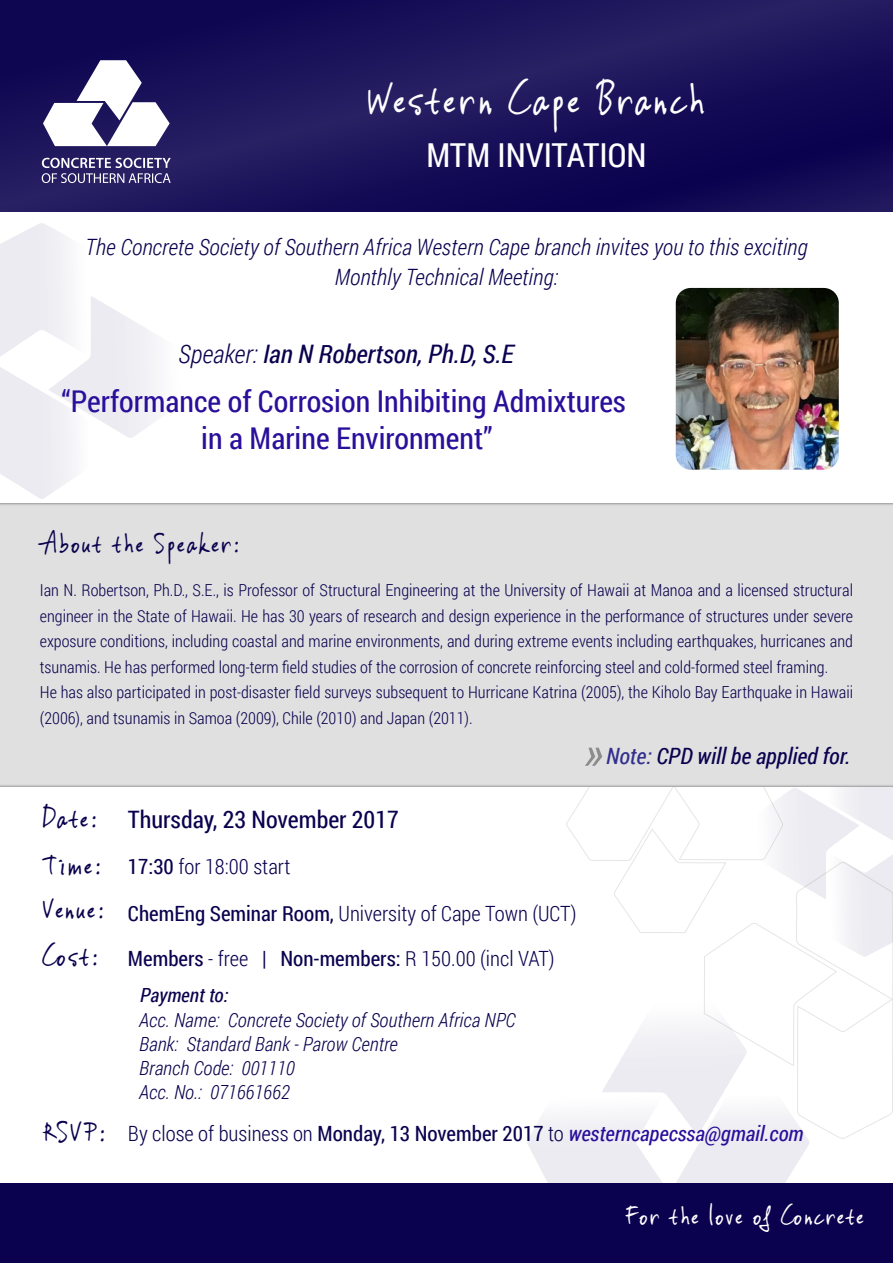
<style>
.page{position:relative;width:893px;height:1263px;background:#fff}
.page>*{position:absolute;margin:0;border:0;box-sizing:border-box;transform-origin:0 0}
.t1{font:48px "Vinc Hand";color:#fff}
.t2{font:33px "Roboto Condensed";color:#fff}
.t3{font:31.5px/44.2px "Vinc Hand";letter-spacing:.015em;color:#0a024e}
.t4{font:30px/37.5px "Roboto Condensed";color:#2a0f9b;text-align:center}
.t5{font:30px "Vinc Hand";letter-spacing:.005em;color:#0a024e}
.t6{font:28.5px "Vinc Hand";color:#fff}
.t7{font:italic 25.5px "Roboto Condensed";color:#0a024e}
.t8{font:24px "Roboto Condensed";color:#0a024e}
.t9{font:italic 300 22.5px/30px "Roboto Condensed";color:#0a024e;text-align:center}
.t10{font:italic 22.5px "Roboto Condensed";color:#0a024e}
.t11{font:300 21px "Roboto Condensed";color:#0a024e}
.t12{font:italic 21px "Roboto Condensed";color:#2a0f9b}
.t13{font:italic 300 19.5px/24px "Roboto Condensed";color:#0a024e}
.t14{font:italic 19.5px "Roboto Condensed";color:#0a024e}
.t15{font:300 16.5px/25.5px "Roboto Condensed";color:#0a024e}
.s1{font-weight:300}
.s2{font-family:"Vinc Hand";font-size:31.5px}
.s3{font-weight:400}
.s4{font-family:"Vinc Hand";font-weight:400;font-size:31.5px}
.s5{color:#332f8e}
.s6{font-family:"Vinc Hand";font-style:normal;font-size:31.5px;color:#0a024e}
.s7{font-weight:300;font-style:normal;color:#0a024e}
.s8{font-style:normal;color:#0a024e}
</style>
<div class="page">
<svg style="left:0;top:223px;width:154px;height:276px"></svg>
<div style="left:0;top:503px;width:893px;height:284px;background:#e0e0e0"></div>
<svg style="left:0;top:0;width:893px;height:211px;background:#191158"></svg>
<svg style="left:42px;top:158px;width:129px;height:25px;background:#615c8d"></svg>
<svg style="left:43px;top:60px;width:127px;height:86px"></svg>
<div style="left:0;top:1183px;width:893px;height:80px;background:#0a024e"></div>
<img style="left:676px;top:288px;width:163px;height:182px">
<svg style="left:527px;top:739px;width:366px;height:444px"></svg>
<h1 class="t1" style="left:367px;top:68px;width:341px">Western Cape Branch</h1>
<h2 class="t2" style="left:426px;top:132px;width:221px">MTM INVITATION</h2>
<h3 class="t9" style="left:85px;top:231px;width:724px">The Concrete Society of Southern Africa Western Cape branch invites you to this exciting<br>Monthly Technical Meeting:</h3>
<h3 class="t7" style="left:178px;top:336px;width:337px"><span class="s1">Speaker:</span> Ian N Robertson, Ph.D, S.E</h3>
<h3 class="t4" style="left:61px;top:381px;width:566px">“Performance of Corrosion Inhibiting Admixtures in a Marine Environment”</h3>
<h3 class="t5" style="left:39px;top:524px;width:202px">About the Speaker:</h3>
<p class="t15" style="left:40px;top:577px;width:815px">Ian N. Robertson, Ph.D., S.E., is Professor of Structural Engineering at the University of Hawaii at Manoa and a licensed structural engineer in the State of Hawaii. He has 30 years of research and design experience in the performance of structures under severe exposure conditions, including coastal and marine environments, and during extreme events including earthquakes, hurricanes and tsunamis. He has performed long-term field studies of the corrosion of concrete reinforcing steel and cold-formed steel framing.<br>He has also participated in post-disaster field surveys subsequent to Hurricane Katrina (2005), the Kiholo Bay Earthquake in Hawaii (2006), and tsunamis in Samoa (2009), Chile (2010) and Japan (2011).</p>
<h3 class="t8" style="left:42px;top:802px;width:358px"><span class="s2">Date:</span> Thursday, 23 November 2017</h3>
<h3 class="t3" style="left:42px;top:841px;width:64px">Time:<br>Venue:</h3>
<p class="t11" style="left:128px;top:852px;width:164px"><span class="s3">17:30</span> for 18:00 start</p>
<p class="t11" style="left:128px;top:899px;width:450px"><span class="s3">ChemEng Seminar Room,</span> University of Cape Town (UCT)</p>
<p class="t11" style="left:42px;top:944px;width:514px"><span class="s4">Cost:</span> <span class="s3">Members</span> - free <span class="s3">| Non-members:</span> R 150.00 (incl VAT)</p>
<p class="t14" style="left:140px;top:981px;width:90px">Payment to:</p>
<p class="t13" style="left:139px;top:1007px;width:378px">Acc. Name: Concrete Society of Southern Africa NPC<br>Bank: Standard Bank - Parow Centre<br>Branch Code: 001110<br>Acc. No.: 071661662</p>
<h3 class="t10" style="left:606px;top:741px;width:246px"><span class="s5">Note:</span> CPD will be applied for.</h3>
<p class="t12" style="left:42px;top:1119px;width:763px"><span class="s6">RSVP:</span> <span class="s7">By close of business on</span> <span class="s8">Monday, 13 November 2017</span> <span class="s7">to</span> westerncapecssa@gmail.com</p>
<h3 class="t6" style="left:625px;top:1198px;width:241px">For the love of Concrete</h3>
</div>
